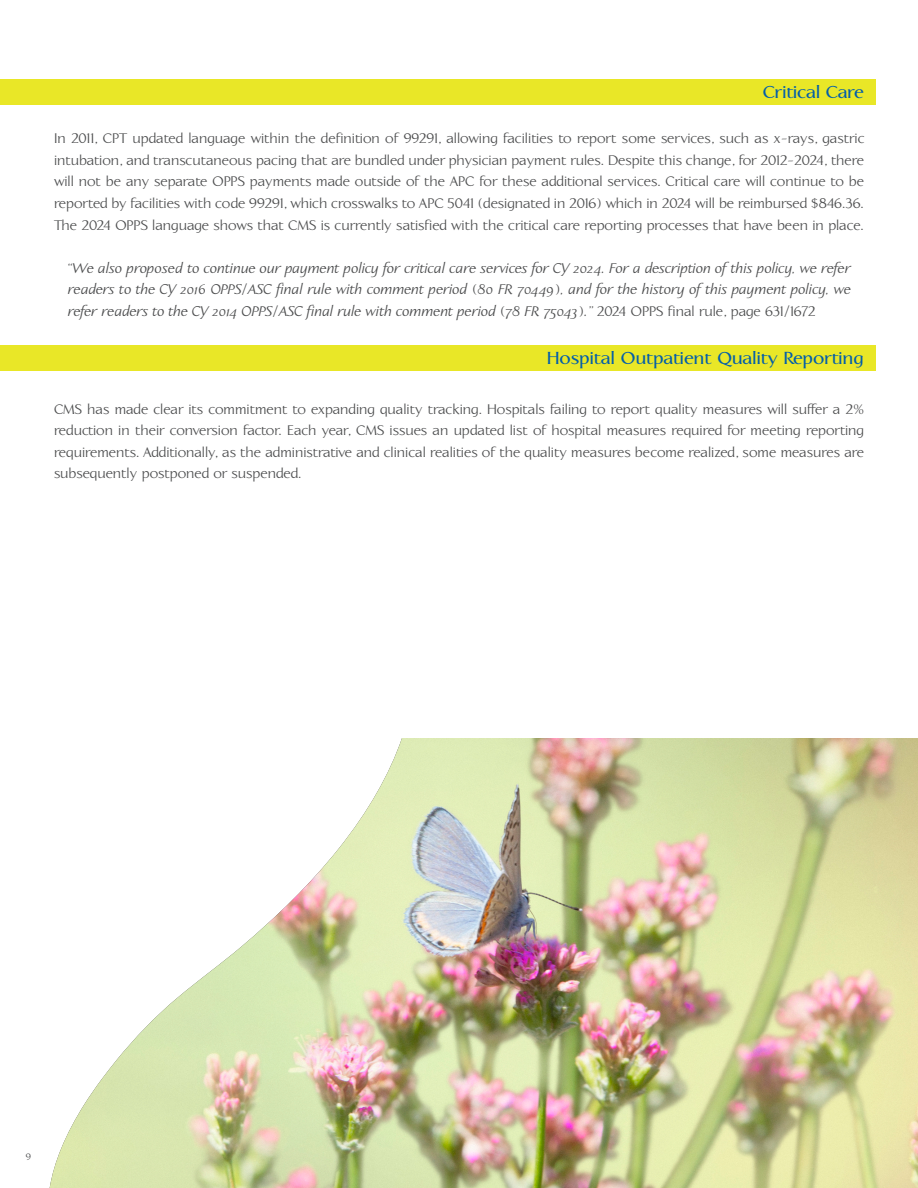
<style>
.page{position:relative;width:918px;height:1188px;background:#fff}
.page>*{position:absolute;margin:0;border:0;box-sizing:border-box;transform-origin:0 0}
.Header_that_goes_in_green_bar{font:600 22.5px "Aperto";color:#015dab}
.Aperto_12_pt{font:18px/21.6px "Aperto";color:#4b4c4d;text-align:justify}
.Aperto_12_pt-2{font:italic 18px/21.6px "Aperto";color:#4b4c4d;text-align:justify}
.Paragraph_font{font:12px "Aperto";color:#4b4c4d}
.s1{font-style:normal}
</style>
<div class="page">
<div style="left:0;top:345px;width:876px;height:26px;background:#e9e727"></div>
<div style="left:0;top:79px;width:876px;height:26px;background:#e9e727"></div>
<img style="left:50px;top:738px;width:868px;height:450px">
<p class="Header_that_goes_in_green_bar" style="left:763px;top:77px;width:102px">Critical Care</p>
<p class="Aperto_12_pt" style="left:54px;top:128px;width:812px">In 2011, CPT updated language within the definition of 99291, allowing facilities to report some services, such as x-rays, gastric intubation, and transcutaneous pacing that are bundled under physician payment rules. Despite this change, for 2012-2024, there will not be any separate OPPS payments made outside of the APC for these additional services. Critical care will continue to be reported by facilities with code 99291, which crosswalks to APC 5041 (designated in 2016) which in 2024 will be reimbursed $846.36.<br>The 2024 OPPS language shows that CMS is currently satisfied with the critical care reporting processes that have been in place.</p>
<p class="Aperto_12_pt-2" style="left:68px;top:258px;width:785px">“We also proposed to continue our payment policy for critical care services for CY 2024. For a description of this policy, we refer readers to the CY 2016 OPPS/ASC final rule with comment period (80 FR 70449), and for the history of this payment policy, we refer readers to the CY 2014 OPPS/ASC final rule with comment period (78 FR 75043).” <span class="s1">2024 OPPS final rule, page 631/1672</span></p>
<p class="Header_that_goes_in_green_bar" style="left:547px;top:343px;width:318px">Hospital Outpatient Quality Reporting</p>
<p class="Aperto_12_pt" style="left:54px;top:398px;width:812px">CMS has made clear its commitment to expanding quality tracking. Hospitals failing to report quality measures will suffer a 2% reduction in their conversion factor. Each year, CMS issues an updated list of hospital measures required for meeting reporting requirements. Additionally, as the administrative and clinical realities of the quality measures become realized, some measures are subsequently postponed or suspended.</p>
<p class="Paragraph_font" style="left:26px;top:1151px;width:7px">9</p>
</div>
